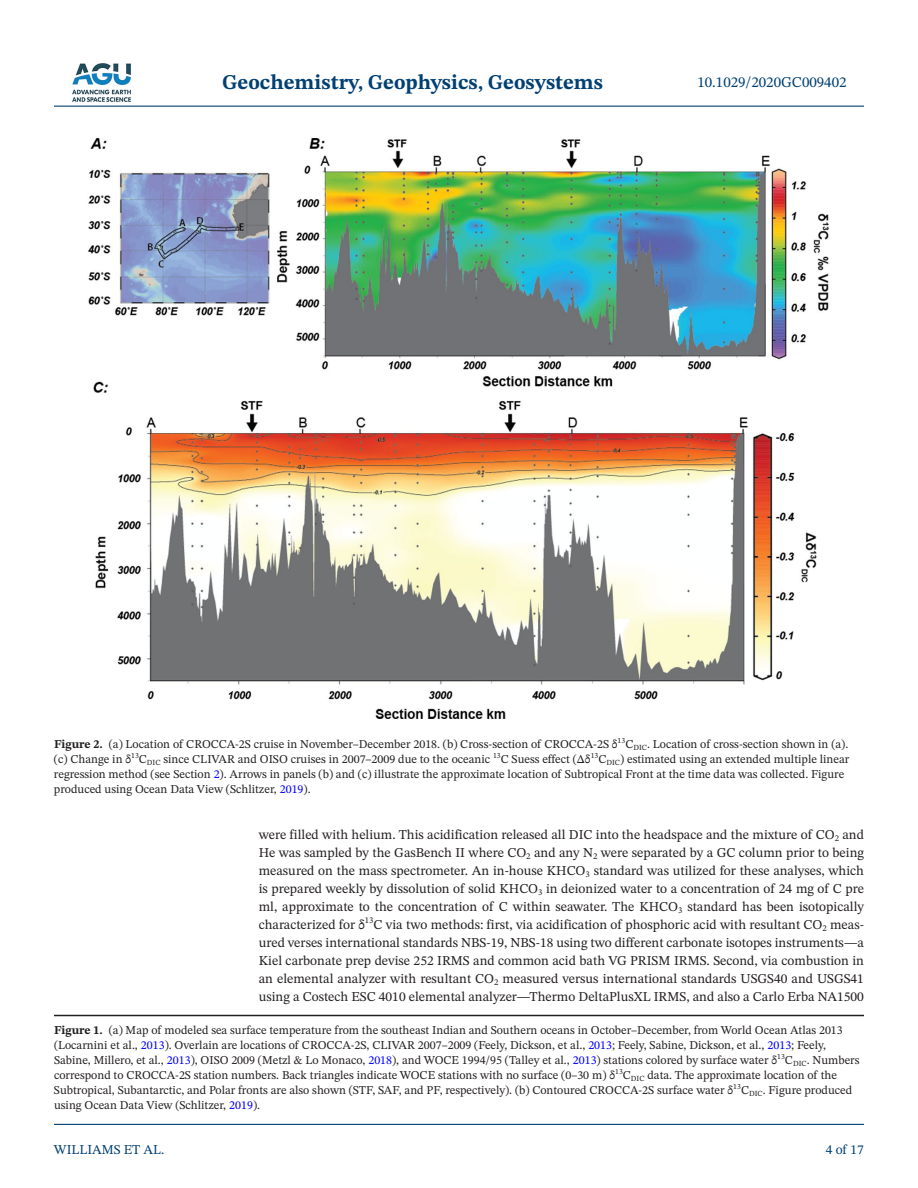
<style>
.page{position:relative;width:918px;height:1188px;background:#fff}
.page>*{position:absolute;margin:0;border:0;box-sizing:border-box;transform-origin:0 0}
.t1{font:700 21px "STIX Two Text";color:#004073}
.t2{font:15px "STIX Two Text";color:#004073}
.t3{font:13.5px/18px "STIX Two Text";color:#231f20;text-align:justify}
.t4{font:13.5px "STIX Two Text";color:#004073}
.t5{font:12px/15px "STIX Two Text";color:#231f20}
.t6{font:7.8px "STIX Two Text";color:#231f20}
.s1{font-weight:700}
.s2{color:#00f}
</style>
<div class="page">
<hr style="left:54px;top:106px;width:810px;height:1px;background:#004073">
<hr style="left:54px;top:1124px;width:810px;height:1px;background:#004073">
<img style="left:72px;top:63px;width:59px;height:39px">
<hr style="left:54px;top:1015px;width:810px;height:1px;background:#231f20">
<img style="left:88px;top:138px;width:741px;height:581px">
<h1 class="t1" style="left:222px;top:67px;width:382px">Geochemistry, Geophysics, Geosystems</h1>
<p class="t2" style="left:697px;top:72px;width:151px">10.1029/2020GC009402</p>
<p class="t5" style="left:54px;top:736px;width:565px"><span class="s1">Figure 2.</span> (a) Location of CROCCA-2S cruise in November–December 2018. (b) Cross-section of CROCCA-2S δ</p>
<p class="t6" style="left:618px;top:734px;width:9px">13</p>
<p class="t5" style="left:625px;top:736px;width:224px">C<sub>DIC</sub>. Location of cross-section shown in (a).</p>
<p class="t5" style="left:54px;top:751px;width:79px">(c) Change in δ</p>
<p class="t6" style="left:131px;top:749px;width:9px">13</p>
<p class="t5" style="left:139px;top:751px;width:353px">C<sub>DIC</sub> since CLIVAR and OISO cruises in 2007–2009 due to the oceanic</p>
<p class="t6" style="left:493px;top:749px;width:9px">13</p>
<p class="t5" style="left:501px;top:751px;width:91px">C Suess effect (Δδ</p>
<p class="t6" style="left:591px;top:749px;width:9px">13</p>
<p class="t5" style="left:54px;top:751px;width:797px;text-indent:544px">C<sub>DIC</sub>) estimated using an extended multiple linear regression method (see Section <span class="s2">2</span>). Arrows in panels (b) and (c) illustrate the approximate location of Subtropical Front at the time data was collected. Figure produced using Ocean Data View (Schlitzer, <span class="s2">2019</span>).</p>
<p class="t3" style="left:259px;top:826px;width:607px">were filled with helium. This acidification released all DIC into the headspace and the mixture of CO<sub>2</sub> and He was sampled by the GasBench II where CO<sub>2</sub> and any N<sub>2</sub> were separated by a GC column prior to being measured on the mass spectrometer. An in-house KHCO<sub>3</sub> standard was utilized for these analyses, which is prepared weekly by dissolution of solid KHCO<sub>3</sub> in deionized water to a concentration of 24 mg of C pre ml, approximate to the concentration of C within seawater. The KHCO<sub>3</sub> standard has been isotopically characterized for δ<sup>13</sup>C via two methods: first, via acidification of phosphoric acid with resultant CO<sub>2</sub> meas&shy;ured verses international standards NBS-19, NBS-18 using two different carbonate isotopes instruments—a Kiel carbonate prep devise 252 IRMS and common acid bath VG PRISM IRMS. Second, via combustion in an elemental analyzer with resultant CO<sub>2</sub> measured versus international standards USGS40 and USGS41 using a Costech ESC 4010 elemental analyzer—Thermo DeltaPlusXL IRMS, and also a Carlo Erba NA1500</p>
<p class="t5" style="left:54px;top:1023px;width:807px"><span class="s1">Figure 1.</span> (a) Map of modeled sea surface temperature from the southeast Indian and Southern oceans in October–December, from World Ocean Atlas 2013 (Locarnini et al., <span class="s2">2013</span>). Overlain are locations of CROCCA-2S, CLIVAR 2007–2009 (Feely, Dickson, et al., <span class="s2">2013</span>; Feely, Sabine, Dickson, et al., <span class="s2">2013</span>; Feely, Sabine, Millero, et al., <span class="s2">2013</span>), OISO 2009 (Metzl &amp; Lo Monaco, <span class="s2">2018</span>), and WOCE 1994/95 (Talley et al., <span class="s2">2013</span>) stations colored by surface water δ<sup>13</sup>C<sub>DIC</sub>. Numbers correspond to CROCCA-2S station numbers. Back triangles indicate WOCE stations with no surface (0–30 m) δ<sup>13</sup>C<sub>DIC</sub> data. The approximate location of the Subtropical, Subantarctic, and Polar fronts are also shown (STF, SAF, and PF, respectively). (b) Contoured CROCCA-2S surface water δ<sup>13</sup>C<sub>DIC</sub>. Figure produced using Ocean Data View (Schlitzer, <span class="s2">2019</span>).</p>
<p class="t4" style="left:54px;top:1140px;width:112px">WILLIAMS ET AL.</p>
<p class="t4" style="left:826px;top:1140px;width:40px">4 of 17</p>
</div>
